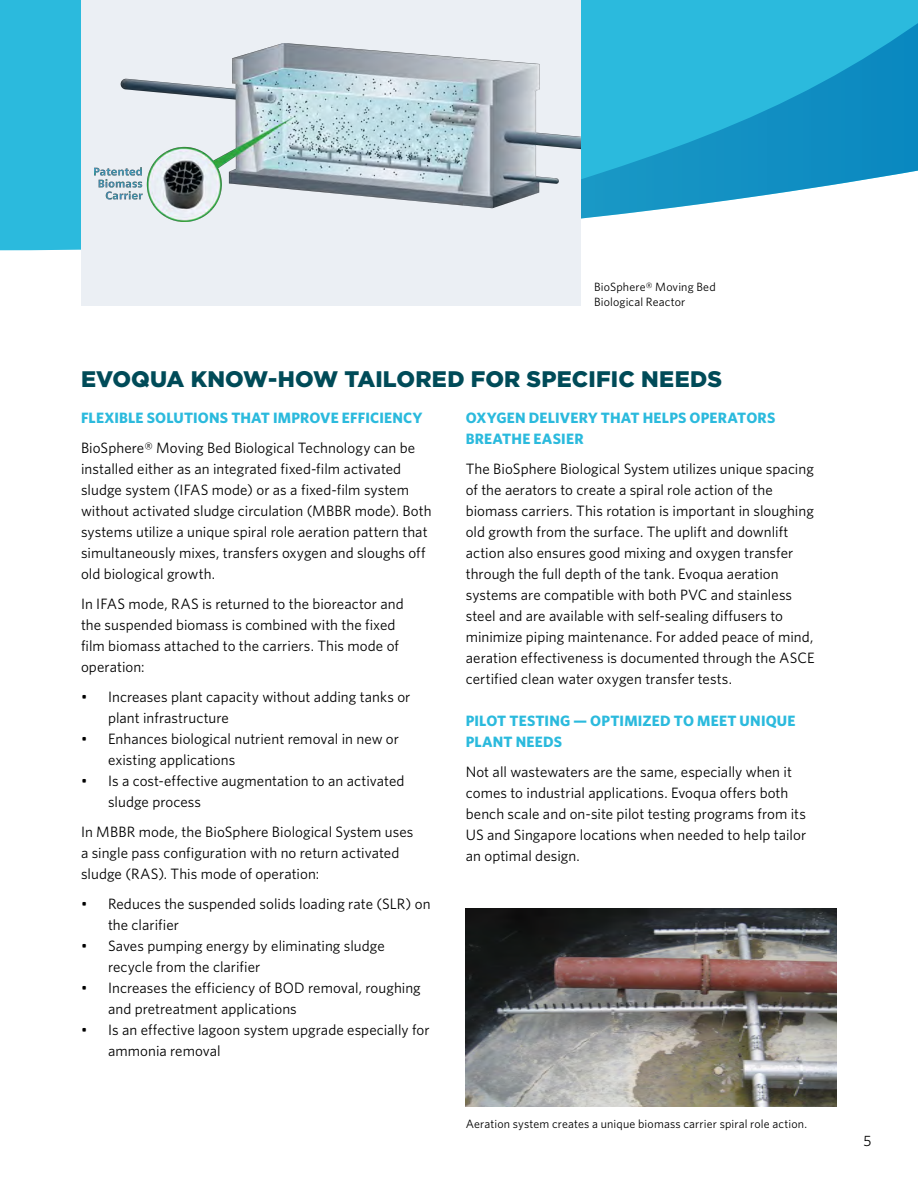
<style>
.page{position:relative;width:918px;height:1188px;background:#fff}
.page>*{position:absolute;margin:0;border:0;box-sizing:border-box;transform-origin:0 0}
.t1{font:900 22.5px "Gotham";letter-spacing:.005em;color:#004b58}
.t2{font:15px/21px "Whitney";letter-spacing:.005em;color:#000}
.t3{font:700 15px/21px "Whitney";letter-spacing:.01em;color:#2bbadd}
.t4{font:12px/14.4px "Whitney";letter-spacing:.015em;color:#000}
</style>
<div class="page">
<svg style="left:0;top:0;width:918px;height:250px;fill:#2bbadd"></svg>
<svg style="left:580px;top:14px;width:338px;height:222px"></svg>
<div style="left:81px;top:0;width:499px;height:306px;background:#ebeff4"></div>
<img style="left:95px;top:43px;width:485px;height:179px">
<img style="left:466px;top:908px;width:371px;height:199px">
<p class="t4" style="left:594px;top:280px;width:123px">BioSphere® Moving Bed<br>Biological Reactor</p>
<h1 class="t1" style="left:81px;top:364px;width:643px">EVOQUA KNOW-HOW TAILORED FOR SPECIFIC NEEDS</h1>
<p class="t3" style="left:81px;top:407px;width:343px">FLEXIBLE SOLUTIONS THAT IMPROVE EFFICIENCY</p>
<p class="t2" style="left:81px;top:437px;width:352px">BioSphere® Moving Bed Biological Technology can be installed either as an integrated fixed-film activated sludge system (IFAS mode) or as a fixed-film system without activated sludge circulation (MBBR mode). Both systems utilize a unique spiral role aeration pattern that simultaneously mixes, transfers oxygen and sloughs off old biological growth.</p>
<p class="t2" style="left:81px;top:593px;width:324px">In IFAS mode, RAS is returned to the bioreactor and the suspended biomass is combined with the fixed film biomass attached to the carriers. This mode of operation:</p>
<p class="t2" style="left:108px;top:686px;width:304px;text-indent:-27px">• Increases plant capacity without adding tanks or plant infrastructure</p>
<p class="t2" style="left:108px;top:728px;width:293px;text-indent:-27px">• Enhances biological nutrient removal in new or existing applications</p>
<p class="t2" style="left:108px;top:770px;width:298px;text-indent:-27px">• Is a cost-effective augmentation to an activated sludge process</p>
<p class="t2" style="left:81px;top:821px;width:334px">In MBBR mode, the BioSphere Biological System uses a single pass configuration with no return activated sludge (RAS). This mode of operation:</p>
<p class="t2" style="left:108px;top:893px;width:324px;text-indent:-27px">• Reduces the suspended solids loading rate (SLR) on the clarifier</p>
<p class="t2" style="left:108px;top:935px;width:278px;text-indent:-27px">• Saves pumping energy by eliminating sludge recycle from the clarifier</p>
<p class="t2" style="left:108px;top:977px;width:314px;text-indent:-27px">• Increases the efficiency of BOD removal, roughing and pretreatment applications</p>
<p class="t2" style="left:108px;top:1019px;width:323px;text-indent:-27px">• Is an effective lagoon system upgrade especially for ammonia removal</p>
<p class="t3" style="left:466px;top:407px;width:311px">OXYGEN DELIVERY THAT HELPS OPERATORS<br>BREATHE EASIER</p>
<p class="t2" style="left:466px;top:458px;width:351px">The BioSphere Biological System utilizes unique spacing of the aerators to create a spiral role action of the biomass carriers. This rotation is important in sloughing old growth from the surface. The uplift and downlift action also ensures good mixing and oxygen transfer through the full depth of the tank. Evoqua aeration systems are compatible with both PVC and stainless steel and are available with self-sealing diffusers to minimize piping maintenance. For added peace of mind, aeration effectiveness is documented through the ASCE certified clean water oxygen transfer tests.</p>
<p class="t3" style="left:466px;top:710px;width:331px">PILOT TESTING — OPTIMIZED TO MEET UNIQUE<br>PLANT NEEDS</p>
<p class="t2" style="left:466px;top:761px;width:342px">Not all wastewaters are the same, especially when it comes to industrial applications. Evoqua offers both bench scale and on-site pilot testing programs from its US and Singapore locations when needed to help tailor an optimal design.</p>
<p class="t4" style="left:466px;top:1116px;width:343px">Aeration system creates a unique biomass carrier spiral role action.</p>
<p class="t2" style="left:863px;top:1130px;width:10px">5</p>
</div>
